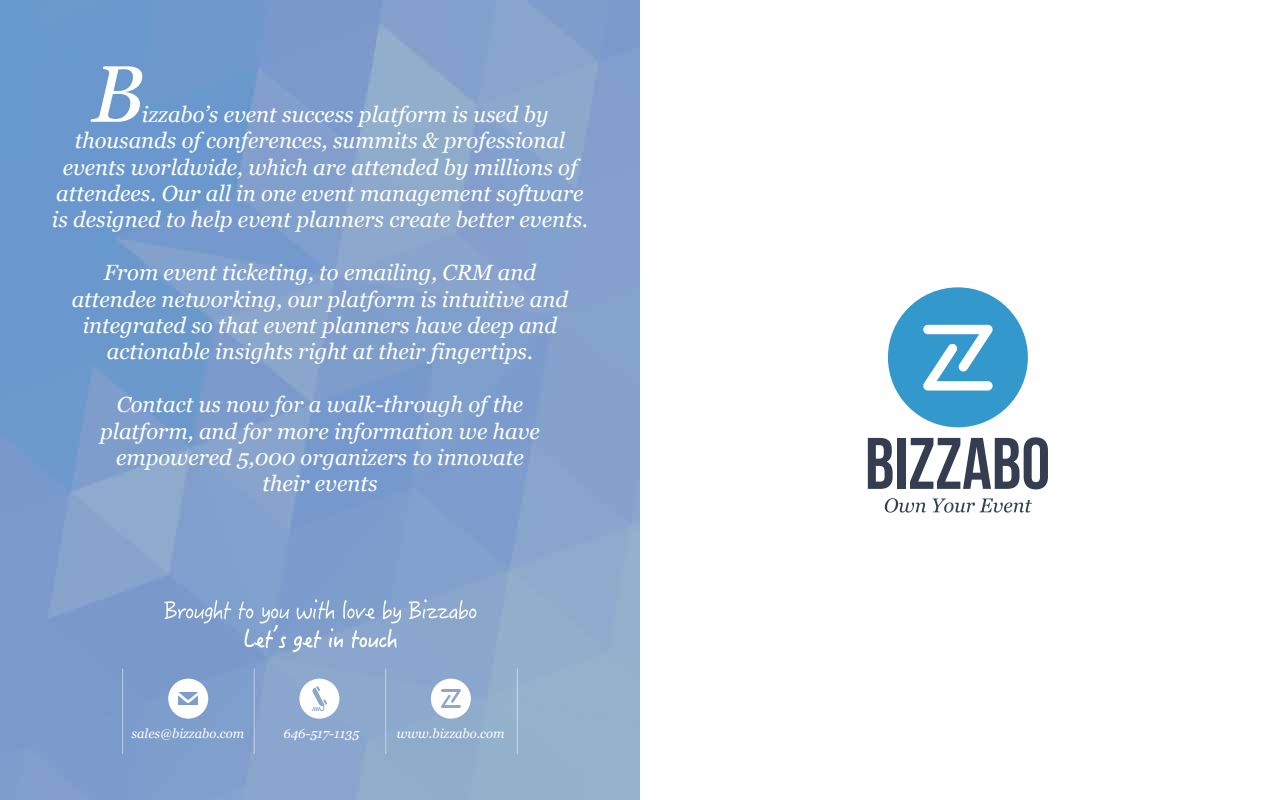
<style>
.page{position:relative;width:1280px;height:800px;background:#fff}
.page>*{position:absolute;margin:0;border:0;box-sizing:border-box;transform-origin:0 0}
.t1{font:italic 80px "Georgia";color:#fff}
.t2{font:italic 22px/26.4px "Georgia";color:#fff;text-align:center}
.t3{font:italic 13px "Georgia";color:#fff}
</style>
<div class="page">
<img style="left:0;top:0;width:640px;height:800px">
<svg style="left:431px;top:679px;width:40px;height:40px"></svg>
<svg style="left:299px;top:679px;width:40px;height:40px"></svg>
<hr style="left:122px;top:668px;width:1px;height:86px;background:#fff">
<hr style="left:254px;top:668px;width:1px;height:86px;background:#fff">
<hr style="left:385px;top:668px;width:1px;height:86px;background:#fff">
<hr style="left:517px;top:668px;width:1px;height:86px;background:#fff">
<svg style="left:168px;top:679px;width:40px;height:40px"></svg>
<svg style="left:164px;top:600px;width:67px;height:23px;background:#94aed4"></svg>
<svg style="left:409px;top:599px;width:67px;height:20px"></svg>
<svg style="left:239px;top:599px;width:162px;height:53px;background:#93add3"></svg>
<svg style="left:868px;top:438px;width:25px;height:51px"></svg>
<div style="left:897px;top:438px;width:8px;height:51px;background:#353e50"></div>
<svg style="left:910px;top:437px;width:138px;height:52px"></svg>
<svg style="left:885px;top:498px;width:41px;height:15px"></svg>
<svg style="left:933px;top:499px;width:99px;height:14px"></svg>
<div style="left:888px;top:287px;width:140px;height:140px;background:#3398cc;border-radius:50%"></div>
<svg style="left:923px;top:325px;width:70px;height:66px"></svg>
<h1 class="t1" style="left:92px;top:36px;width:54px">B</h1>
<p class="t2" style="left:142px;top:100px;width:408px">izzabo’s event success platform is used by</p>
<p class="t2" style="left:75px;top:127px;width:492px">thousands of conferences, summits &amp; professional</p>
<p class="t2" style="left:63px;top:153px;width:516px">events worldwide, which are attended by millions of</p>
<p class="t2" style="left:56px;top:179px;width:529px">attendees. Our all in one event management software</p>
<p class="t2" style="left:52px;top:206px;width:538px">is designed to help event planners create better events.</p>
<p class="t2" style="left:72px;top:259px;width:498px">From event ticketing, to emailing, CRM and attendee networking, our platform is intuitive and integrated so that event planners have deep and actionable insights right at their fingertips.</p>
<p class="t2" style="left:100px;top:391px;width:441px">Contact us now for a walk-through of the platform, and for more information we have empowered 5,000 organizers to innovate their events</p>
<p class="t3" style="left:132px;top:724px;width:114px">sales@bizzabo.com</p>
<p class="t3" style="left:283px;top:724px;width:77px">646-517-1135</p>
<p class="t3" style="left:397px;top:724px;width:109px">www.bizzabo.com</p>
</div>
